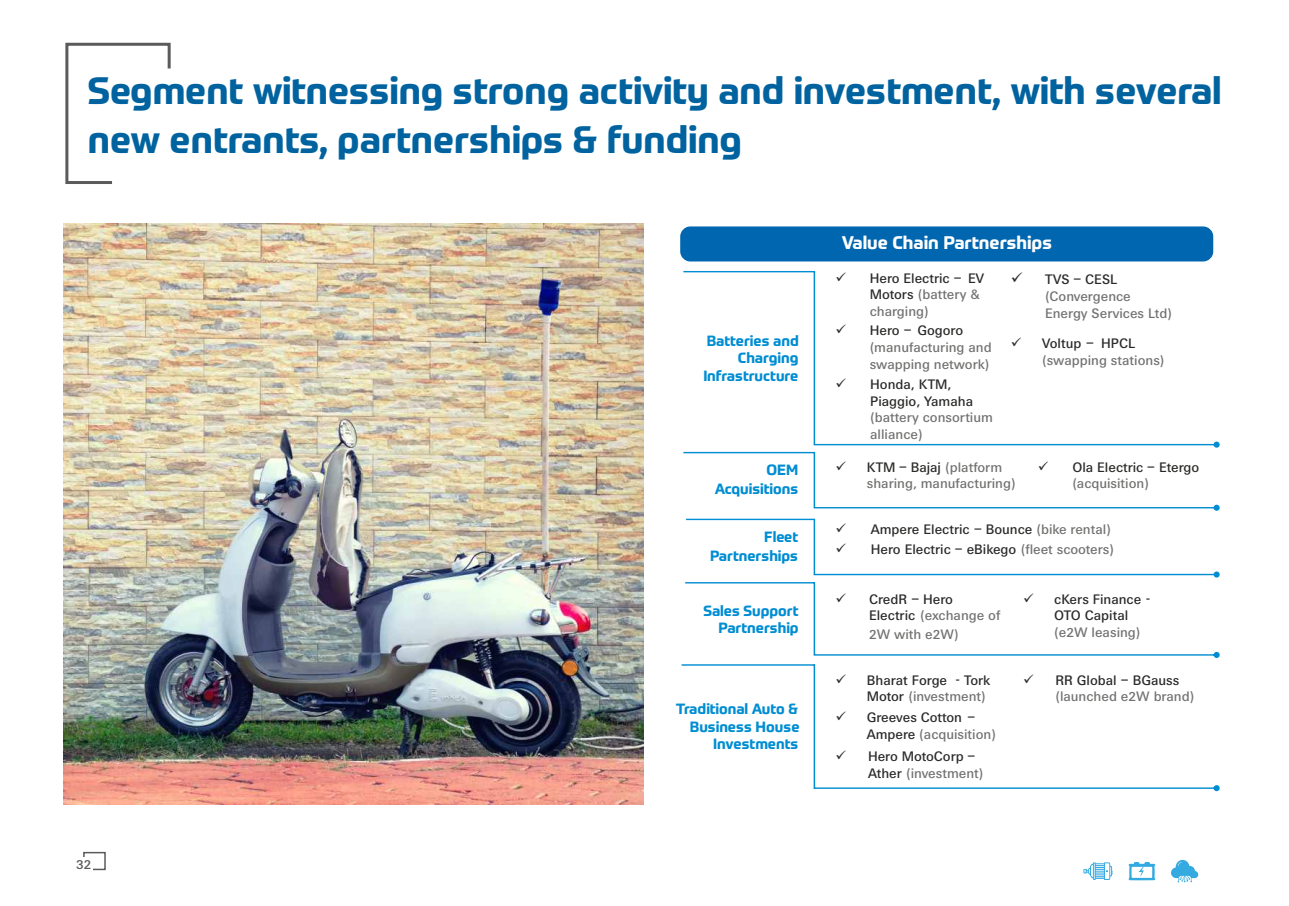
<style>
.page{position:relative;width:1289px;height:906px;background:#fff}
.page>*{position:absolute;margin:0;border:0;box-sizing:border-box;transform-origin:0 0}
.t1{font:700 37.5px/49.3px "Prometo";color:#00639f}
.t2{font:700 18px "Prometo";color:#fefefe}
.t3{font:700 14.55px/17.4px "Prometo";color:#008dd2;text-align:right}
.t4{font:500 13.8px/16.5px "ZF Sans";color:#2b2a29}
.t5{font:500 13.8px/16.5px "ZF Sans";color:#727271}
.t6{font:500 13.5px "ZF Sans";color:#5b5b5b}
.s1{color:#727271}
.s2{color:#2b2a29}
</style>
<div class="page">
<div style="left:680px;top:226px;width:533px;height:35px;background:#0066b0;border:2px solid #0066b0;border-radius:9px"></div>
<svg style="left:683px;top:271px;width:536px;height:177px"></svg>
<svg style="left:683px;top:452px;width:536px;height:59px"></svg>
<svg style="left:681px;top:664px;width:538px;height:127px"></svg>
<svg style="left:65px;top:42px;width:106px;height:142px"></svg>
<img style="left:64px;top:223px;width:579px;height:581px">
<div style="left:83px;top:852px;width:23px;height:18px;border:2px solid #5b5b5b"></div>
<div style="left:81px;top:857px;width:12px;height:16px;background:#fefefe"></div>
<svg style="left:1083px;top:862px;width:29px;height:18px"></svg>
<svg style="left:1128px;top:862px;width:27px;height:18px"></svg>
<svg style="left:1171px;top:859px;width:27px;height:23px"></svg>
<svg style="left:685px;top:519px;width:534px;height:139px"></svg>
<h1 class="t1" style="left:88px;top:69px;width:1135px">Segment witnessing strong activity and investment, with several new entrants, partnerships &amp; funding</h1>
<p class="t3" style="left:703px;top:333px;width:97px">Batteries and<br>Charging<br>Infrastructure</p>
<h2 class="t2" style="left:841px;top:235px;width:211px">Value Chain Partnerships</h2>
<p class="t4" style="left:869px;top:272px;width:116px;text-indent:-34px">✓ Hero Electric – EV<br>Motors <span class="s1">(battery &amp; charging)</span></p>
<p class="t5" style="left:869px;top:324px;width:123px;text-indent:-34px"><span class="s2">✓ Hero – Gogoro </span>(manufacturing and swapping network)</p>
<p class="t4" style="left:870px;top:378px;width:104px;text-indent:-35px">✓ Honda, KTM,<br>Piaggio, Yamaha</p>
<p class="t5" style="left:870px;top:411px;width:124px">(battery consortium alliance)</p>
<p class="t5" style="left:1044px;top:273px;width:129px;text-indent:-34px"><span class="s2">✓ TVS – CESL </span>(Convergence<br>Energy Services Ltd)</p>
<p class="t5" style="left:1042px;top:337px;width:124px;text-indent:-31px"><span class="s2">✓ Voltup – HPCL </span>(swapping stations)</p>
<p class="t5" style="left:866px;top:461px;width:150px;text-indent:-31px"><span class="s2">✓ KTM – Bajaj</span> (platform sharing, manufacturing)</p>
<p class="t4" style="left:1072px;top:461px;width:128px;text-indent:-34px">✓ Ola Electric – Etergo <span class="s1">(acquisition)</span></p>
<p class="t3" style="left:714px;top:461px;width:85px;line-height:19.2px">OEM<br>Acquisitions</p>
<p class="t3" style="left:710px;top:528px;width:90px;line-height:19.2px">Fleet<br>Partnerships</p>
<p class="t4" style="left:870px;top:522px;width:245px;line-height:19.4px">Ampere Electric – Bounce <span class="s1">(bike rental)<br></span>Hero Electric – eBikego <span class="s1">(fleet scooters)</span></p>
<p class="t6" style="left:76px;top:860px;width:17px">32</p>
<p class="t3" style="left:703px;top:603px;width:97px">Sales Support<br>Partnership</p>
<p class="t4" style="left:869px;top:593px;width:133px;text-indent:-33px">✓ CredR – Hero<br>Electric <span class="s1">(exchange of</span></p>
<p class="t5" style="left:869px;top:628px;width:91px">2W with e2W)</p>
<p class="t3" style="left:675px;top:701px;width:125px">Traditional Auto &amp;<br>Business House<br>Investments</p>
<p class="t4" style="left:866px;top:674px;width:125px;text-indent:-31px">✓ Bharat Forge - Tork<br>Motor <span class="s1">(investment)</span></p>
<p class="t4" style="left:866px;top:711px;width:131px;text-indent:-31px">✓ Greeves Cotton –<br>Ampere <span class="s1">(acquisition)</span></p>
<p class="t4" style="left:868px;top:750px;width:117px;text-indent:-32px">✓ Hero MotoCorp –<br>Ather <span class="s1">(investment)</span></p>
<p class="t4" style="left:1054px;top:593px;width:98px;text-indent:-31px">✓ cKers Finance -<br>OTO Capital</p>
<p class="t5" style="left:1054px;top:626px;width:88px">(e2W leasing)</p>
<p class="t5" style="left:1055px;top:674px;width:140px;text-indent:-32px"><span class="s2">✓ RR Global – BGauss </span>(launched e2W brand)</p>
</div>
